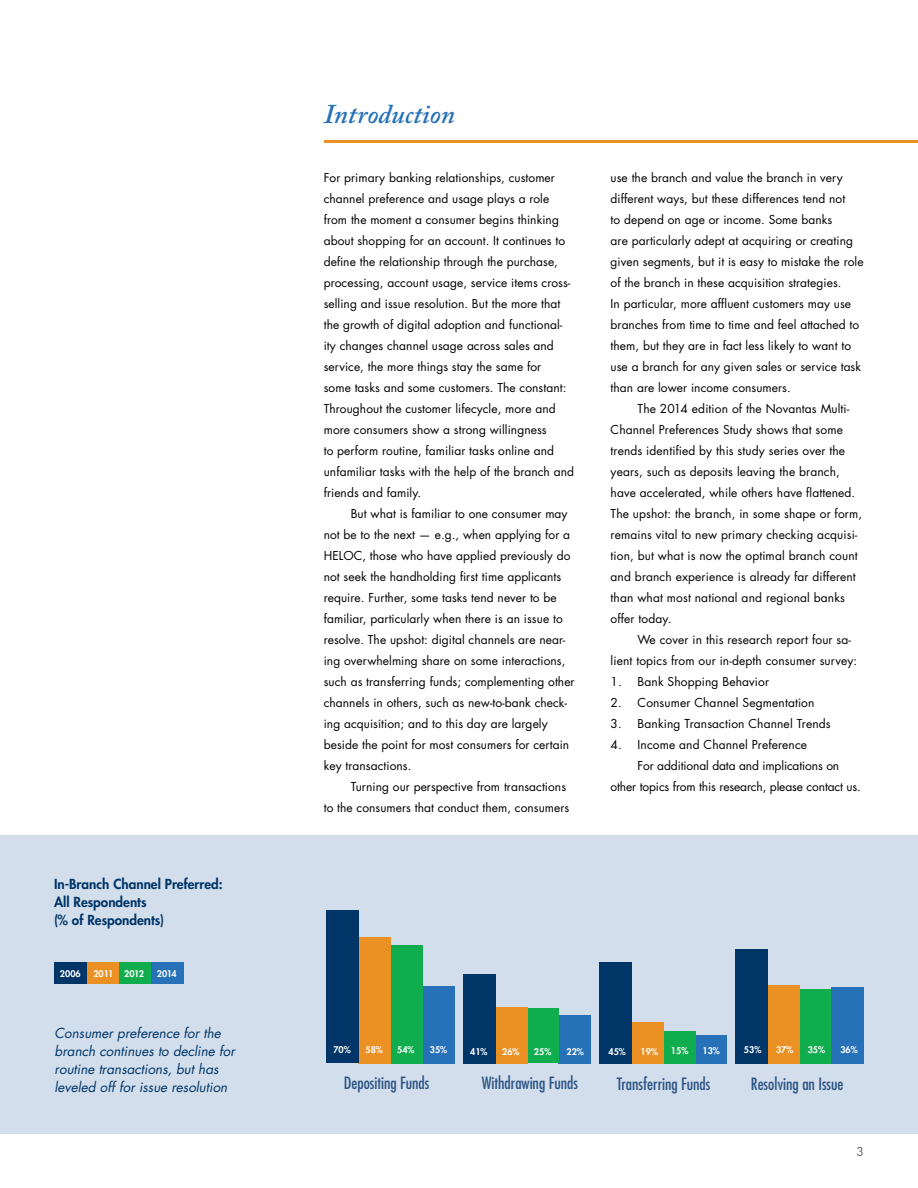
<style>
.page{position:relative;width:918px;height:1188px;background:#fff}
.page>*{position:absolute;margin:0;border:0;box-sizing:border-box;transform-origin:0 0}
.t1{font:italic 600 27px "Adobe Caslon Pro";color:#2671b8}
.t2{font:condensed 16.5px "Futura Std";color:#2d5485}
.t3{font:italic 13.5px/18px "Futura Std";color:#003568}
.t4{font:800 13.5px/18px "Futura Std";color:#003568}
.t5{font:12px/21px "Futura Std";letter-spacing:.005em;color:#000}
.t6{font:12px "Futura Std";color:#636466}
.t7{font:800 9px "Futura Std";color:#fff}
.t8{font:800 9px "Futura Std";letter-spacing:-.03em;color:#fff}
</style>
<div class="page">
<div style="left:1px;top:835px;width:917px;height:299px;background:#d2deeb"></div>
<hr style="left:324px;top:140px;width:594px;height:3px;background:#eb9123">
<div style="left:118px;top:963px;width:33px;height:21px;background:#0fad4e"></div>
<div style="left:151px;top:963px;width:32px;height:21px;background:#2671b8"></div>
<div style="left:86px;top:963px;width:33px;height:21px;background:#eb9123"></div>
<div style="left:55px;top:963px;width:32px;height:21px;background:#003568"></div>
<div style="left:423px;top:986px;width:32px;height:77px;background:#2671b8"></div>
<div style="left:390px;top:945px;width:33px;height:118px;background:#0fad4e"></div>
<div style="left:358px;top:937px;width:33px;height:126px;background:#eb9123"></div>
<div style="left:326px;top:910px;width:33px;height:153px;background:#003568"></div>
<div style="left:558px;top:1015px;width:33px;height:48px;background:#2671b8"></div>
<div style="left:527px;top:1008px;width:32px;height:55px;background:#0fad4e"></div>
<div style="left:495px;top:1007px;width:32px;height:56px;background:#eb9123"></div>
<div style="left:463px;top:974px;width:33px;height:89px;background:#003568"></div>
<div style="left:694px;top:1036px;width:33px;height:28px;background:#2671b8"></div>
<div style="left:663px;top:1031px;width:32px;height:33px;background:#0fad4e"></div>
<div style="left:631px;top:1022px;width:33px;height:42px;background:#eb9123"></div>
<div style="left:599px;top:963px;width:33px;height:101px;background:#003568"></div>
<div style="left:831px;top:987px;width:33px;height:77px;background:#2671b8"></div>
<div style="left:799px;top:989px;width:32px;height:75px;background:#0fad4e"></div>
<div style="left:767px;top:985px;width:32px;height:79px;background:#eb9123"></div>
<div style="left:735px;top:950px;width:33px;height:114px;background:#003568"></div>
<p class="t4" style="left:54px;top:875px;width:170px">In-Branch Channel Preferred:<br>All Respondents<br>(% of Respondents)</p>
<p class="t7" style="left:60px;top:968px;width:22px">2006</p>
<p class="t8" style="left:93px;top:968px;width:52px">2011 2012</p>
<p class="t7" style="left:157px;top:968px;width:21px">2014</p>
<p class="t3" style="left:55px;top:1025px;width:182px">Consumer preference for the branch continues to decline for routine transactions, but has leveled off for issue resolution</p>
<h1 class="t1" style="left:324px;top:97px;width:133px">Introduction</h1>
<p class="t5" style="left:324px;top:167px;width:252px">For primary banking relationships, customer channel preference and usage plays a role from the moment a consumer begins thinking about shopping for an account. It continues to define the relationship through the purchase, processing, account usage, service items cross&shy;selling and issue resolution. But the more that the growth of digital adoption and functional&shy;ity changes channel usage across sales and service, the more things stay the same for<br>some tasks and some customers. The constant:<br>Throughout the customer lifecycle, more and more consumers show a strong willingness<br>to perform routine, familiar tasks online and unfamiliar tasks with the help of the branch and friends and family.</p>
<p class="t5" style="left:324px;top:503px;width:252px;text-indent:27px">But what is familiar to one consumer may not be to the next — e.g., when applying for a HELOC, those who have applied previously do not seek the handholding first time applicants require. Further, some tasks tend never to be familiar, particularly when there is an issue to resolve. The upshot: digital channels are near&shy;ing overwhelming share on some interactions, such as transferring funds; complementing other channels in others, such as new-to-bank check&shy;ing acquisition; and to this day are largely beside the point for most consumers for certain key transactions.</p>
<p class="t5" style="left:324px;top:776px;width:247px;text-align:right">Turning our perspective from transactions<br>to the consumers that conduct them, consumers</p>
<p class="t5" style="left:611px;top:167px;width:254px">use the branch and value the branch in very different ways, but these differences tend not<br>to depend on age or income. Some banks<br>are particularly adept at acquiring or creating given segments, but it is easy to mistake the role of the branch in these acquisition strategies.<br>In particular, more affluent customers may use branches from time to time and feel attached to them, but they are in fact less likely to want to use a branch for any given sales or service task than are lower income consumers.</p>
<p class="t5" style="left:611px;top:398px;width:253px;text-indent:27px">The 2014 edition of the Novantas Multi-Channel Preferences Study shows that some trends identified by this study series over the years, such as deposits leaving the branch, have accelerated, while others have flattened.<br>The upshot: the branch, in some shape or form, remains vital to new primary checking acquisi&shy;tion, but what is now the optimal branch count and branch experience is already far different than what most national and regional banks offer today.</p>
<p class="t5" style="left:611px;top:629px;width:248px;text-indent:27px">We cover in this research report four sa&shy;lient topics from our in-depth consumer survey:</p>
<p class="t5" style="left:611px;top:671px;width:160px">1. Bank Shopping Behavior</p>
<p class="t5" style="left:611px;top:692px;width:205px">2. Consumer Channel Segmentation</p>
<p class="t5" style="left:611px;top:713px;width:222px">3. Banking Transaction Channel Trends</p>
<p class="t5" style="left:611px;top:734px;width:198px">4. Income and Channel Preference</p>
<p class="t5" style="left:638px;top:755px;width:203px">For additional data and implications on</p>
<p class="t5" style="left:611px;top:776px;width:252px">other topics from this research, please contact us.</p>
<p class="t7" style="left:333px;top:1044px;width:19px">70%</p>
<p class="t7" style="left:366px;top:1044px;width:19px">58%</p>
<p class="t7" style="left:397px;top:1044px;width:19px">54%</p>
<p class="t7" style="left:430px;top:1044px;width:19px">35%</p>
<h2 class="t2" style="left:344px;top:1073px;width:87px">Depositing Funds</h2>
<p class="t7" style="left:470px;top:1046px;width:19px">41%</p>
<p class="t7" style="left:502px;top:1046px;width:19px">26%</p>
<p class="t7" style="left:534px;top:1046px;width:19px">25%</p>
<p class="t7" style="left:567px;top:1046px;width:19px">22%</p>
<h2 class="t2" style="left:482px;top:1073px;width:98px">Withdrawing Funds</h2>
<p class="t7" style="left:609px;top:1046px;width:19px">45%</p>
<p class="t7" style="left:641px;top:1046px;width:19px">19%</p>
<p class="t7" style="left:671px;top:1045px;width:19px">15%</p>
<p class="t7" style="left:703px;top:1045px;width:19px">13%</p>
<h2 class="t2" style="left:617px;top:1074px;width:95px">Transferring Funds</h2>
<p class="t7" style="left:744px;top:1044px;width:19px">53%</p>
<p class="t7" style="left:776px;top:1044px;width:19px">37%</p>
<p class="t7" style="left:808px;top:1044px;width:19px">35%</p>
<p class="t7" style="left:840px;top:1044px;width:19px">36%</p>
<h2 class="t2" style="left:751px;top:1074px;width:94px">Resolving an Issue</h2>
<p class="t6" style="left:857px;top:1144px;width:9px">3</p>
</div>
